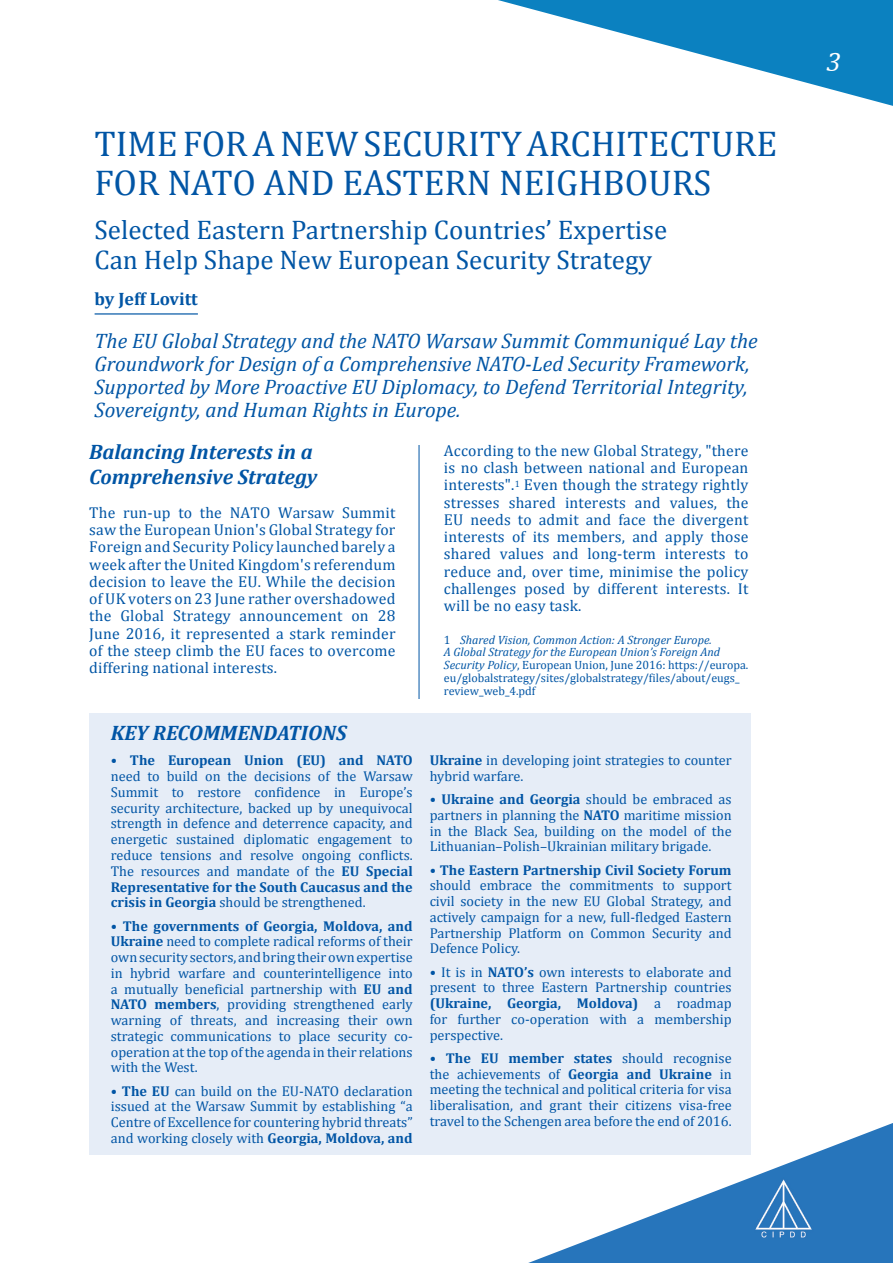
<style>
.page{position:relative;width:893px;height:1263px;background:#fff}
.page>*{position:absolute;margin:0;border:0;box-sizing:border-box;transform-origin:0 0}
.t1{font:36px/39.8px "Cambria";color:#0155a5}
.t2{font:27px "Cambria";color:#0155a5}
.t3{font:italic 27px "Cambria";color:#fff}
.t4{font:italic 21px/23.2px "Cambria";color:#0155a5}
.Subhead{font:italic 700 21px/24px "Cambria";color:#0155a5}
.Author_byline{font:700 18px "Cambria";color:#0155a5}
.Body_text{font:15.75px/17.2px "Cambria";letter-spacing:.01em;color:#0155a5;text-align:justify}
.t5{font:14.25px/15.8px "Cambria";color:#0155a5;text-align:justify}
.footnote{font:12px/12.8px "Cambria";color:#0155a5}
.s1{font-weight:700}
.s2{font-style:italic}
</style>
<div class="page">
<svg style="left:500px;top:1115px;width:393px;height:148px"></svg>
<hr style="left:419px;top:128px;width:1px;height:1026px;background:#0155a5">
<img style="left:752px;top:1178px;width:62px;height:62px">
<svg style="left:498px;top:0;width:395px;height:106px"></svg>
<div style="left:89px;top:713px;width:661px;height:441px;background:#e6edf7"></div>
<div style="left:95px;top:128px;width:682px;height:317px;background:#fff"></div>
<hr style="left:95px;top:313px;width:103px;height:2px;background:#0155a5">
<div style="left:391px;top:699px;width:56px;height:14px;background:#fff"></div>
<p class="t1" style="left:95px;top:123px;width:684px">TIME FOR A NEW SECURITY ARCHITECTURE<br>FOR NATO AND EASTERN NEIGHBOURS</p>
<p class="t2" style="left:95px;top:214px;width:574px">Selected Eastern Partnership Countries’ Expertise</p>
<p class="t2" style="left:95px;top:244px;width:559px">Can Help Shape New European Security Strategy</p>
<p class="Author_byline" style="left:95px;top:286px;width:105px">by Jeff Lovitt</p>
<p class="t4" style="left:95px;top:328px;width:665px">The EU Global Strategy and the NATO Warsaw Summit Communiqué Lay the Groundwork for Design of a Comprehensive NATO-Led Security Framework, Supported by More Proactive EU Diplomacy, to Defend Territorial Integrity, Sovereignty, and Human Rights in Europe.</p>
<p class="Subhead" style="left:89px;top:440px;width:229px">Balancing Interests in a<br>Comprehensive Strategy</p>
<p class="Body_text" style="left:89px;top:504px;width:308px">The run-up to the NATO Warsaw Summit saw the European Union's Global Strategy for Foreign and Security Policy launched barely a week after the United Kingdom's referendum decision to leave the EU. While the decision of UK voters on 23 June rather overshadowed the Global Strategy announcement on 28<br>June 2016, it represented a stark reminder of the steep climb the EU faces to overcome differing national interests.</p>
<p class="Subhead" style="left:111px;top:720px;width:237px">KEY RECOMMENDATIONS</p>
<p class="t5" style="left:111px;top:753px;width:303px">• <span class="s1">The European Union (EU) and NATO </span>need to build on the decisions of the Warsaw Summit to restore confidence in Europe’s security architecture, backed up by unequivocal strength in defence and deterrence capacity, and energetic sustained diplomatic engagement to reduce tensions and resolve ongoing conflicts.<br>The resources and mandate of the <span class="s1">EU Special Representative for the South Caucasus and the crisis in Georgia</span> should be strengthened.</p>
<p class="t5" style="left:111px;top:918px;width:303px">• <span class="s1">The governments of Georgia, Moldova, and Ukraine</span> need to complete radical reforms of their own security sectors, and bring their own expertise in hybrid warfare and counterintelligence into a mutually beneficial partnership with <span class="s1">EU and NATO members</span>, providing strengthened early warning of threats, and increasing their own strategic communications to place security co&shy;operation at the top of the agenda in their relations with the West.</p>
<p class="t5" style="left:111px;top:1083px;width:303px">• <span class="s1">The EU</span> can build on the EU-NATO declaration issued at the Warsaw Summit by establishing “a Centre of Excellence for countering hybrid threats” and working closely with <span class="s1">Georgia, Moldova, and</span></p>
<p class="Body_text" style="left:444px;top:442px;width:306px">According to the new Global Strategy, "there is no clash between national and European interests".<sup>1</sup> Even though the strategy rightly stresses shared interests and values, the EU needs to admit and face the divergent interests of its members, and apply those shared values and long-term interests to reduce and, over time, minimise the policy challenges posed by different interests. It will be no easy task.</p>
<p class="footnote" style="left:444px;top:633px;width:306px">1 <span class="s2">Shared Vision, Common Action: A Stronger Europe.<br>A Global Strategy for the European Union’s Foreign And Security Policy</span>, European Union, June 2016: https://europa. eu/globalstrategy/sites/globalstrategy/files/about/eugs_ review_web_4.pdf</p>
<p class="t5" style="left:430px;top:752px;width:303px"><span class="s1">Ukraine</span> in developing joint strategies to counter hybrid warfare.</p>
<p class="t5" style="left:430px;top:791px;width:303px">• <span class="s1">Ukraine and Georgia</span> should be embraced as partners in planning the <span class="s1">NATO</span> maritime mission in the Black Sea, building on the model of the Lithuanian–Polish–Ukrainian military brigade.</p>
<p class="t5" style="left:430px;top:862px;width:303px">• <span class="s1">The Eastern Partnership Civil Society Forum </span>should embrace the commitments to support civil society in the new EU Global Strategy, and actively campaign for a new, full-fledged Eastern Partnership Platform on Common Security and Defence Policy.</p>
<p class="t5" style="left:430px;top:964px;width:303px">• It is in <span class="s1">NATO’s</span> own interests to elaborate and present to three Eastern Partnership countries <span class="s1">(Ukraine, Georgia, Moldova)</span> a roadmap for further co-operation with a membership perspective.</p>
<p class="t5" style="left:430px;top:1050px;width:303px">• <span class="s1">The EU member states</span> should recognise the achievements of <span class="s1">Georgia and Ukraine</span> in meeting the technical and political criteria for visa liberalisation, and grant their citizens visa-free travel to the Schengen area before the end of 2016.</p>
<h2 class="t3" style="left:826px;top:43px;width:16px">3</h2>
</div>
